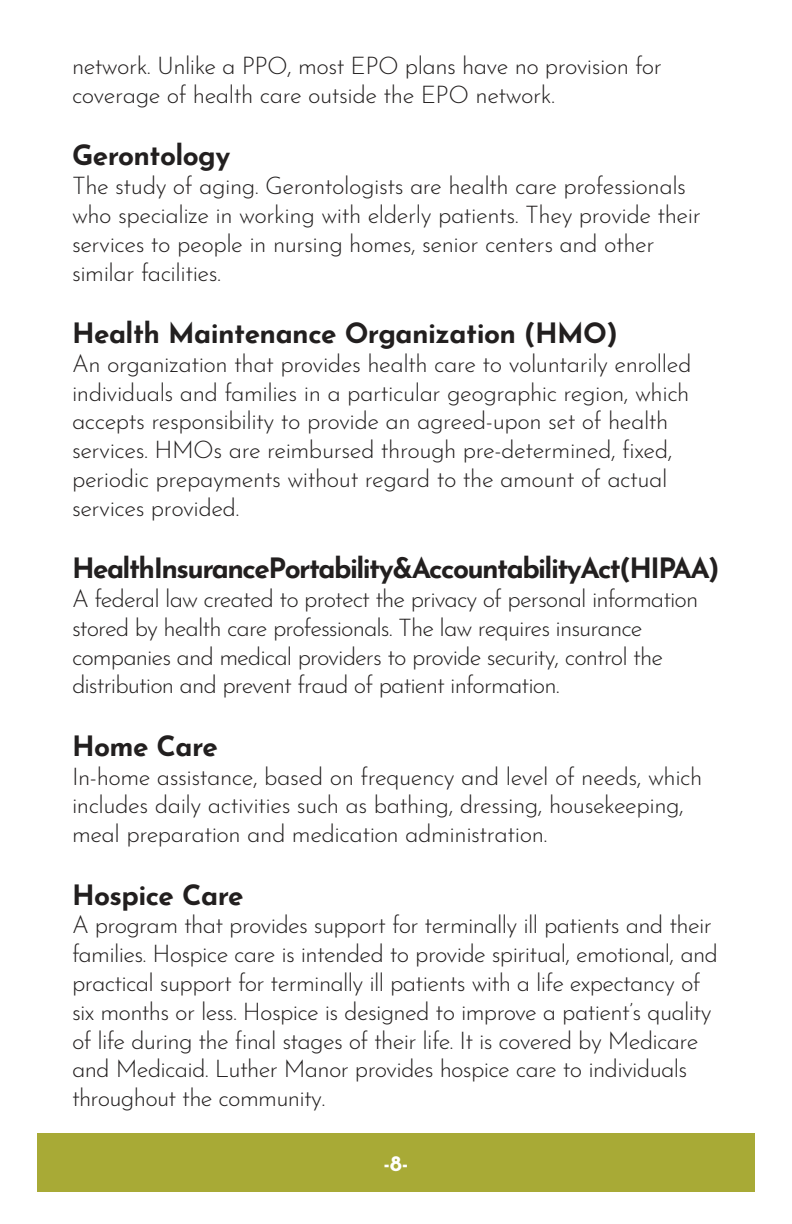
<style>
.page{position:relative;width:792px;height:1224px;background:#fff}
.page>*{position:absolute;margin:0;border:0;box-sizing:border-box;transform-origin:0 0}
.t1{font:700 28px "Josefin Sans";letter-spacing:-.02em;color:#221f1f}
.t2{font:700 28px "Josefin Sans";letter-spacing:-.055em;color:#221f1f}
.t3{font:300 24px/28.8px "Josefin Sans";letter-spacing:-.025em;color:#221f1f}
.t4{font:700 22px "Josefin Sans";color:#fff}
</style>
<div class="page">
<div style="left:37px;top:1134px;width:718px;height:58px;background:#a8aa36"></div>
<p class="t3" style="left:72px;top:49px;width:592px">network. Unlike a PPO, most EPO plans have no provision for coverage of health care outside the EPO network.</p>
<p class="t1" style="left:72px;top:143px;width:160px">Gerontology</p>
<p class="t3" style="left:72px;top:173px;width:630px">The study of aging. Gerontologists are health care professionals who specialize in working with elderly patients. They provide their services to people in nursing homes, senior centers and other similar facilities.</p>
<p class="t1" style="left:72px;top:321px;width:547px">Health Maintenance Organization (HMO)</p>
<p class="t3" style="left:72px;top:350px;width:621px">An organization that provides health care to voluntarily enrolled individuals and families in a particular geographic region, which accepts responsibility to provide an agreed-upon set of health services. HMOs are reimbursed through pre-determined, fixed, periodic prepayments without regard to the amount of actual services provided.</p>
<p class="t2" style="left:72px;top:556px;width:649px">Health Insurance Portability &amp; Accountability Act (HIPAA)</p>
<p class="t3" style="left:72px;top:582px;width:628px">A federal law created to protect the privacy of personal information stored by health care professionals. The law requires insurance companies and medical providers to provide security, control the distribution and prevent fraud of patient information.</p>
<p class="t1" style="left:72px;top:734px;width:148px">Home Care</p>
<p class="t3" style="left:72px;top:759px;width:632px">In-home assistance, based on frequency and level of needs, which includes daily activities such as bathing, dressing, housekeeping, meal preparation and medication administration.</p>
<p class="t1" style="left:72px;top:882px;width:173px">Hospice Care</p>
<p class="t3" style="left:72px;top:912px;width:648px">A program that provides support for terminally ill patients and their families. Hospice care is intended to provide spiritual, emotional, and practical support for terminally ill patients with a life expectancy of six months or less. Hospice is designed to improve a patient’s quality of life during the final stages of their life. It is covered by Medicare and Medicaid. Luther Manor provides hospice care to individuals throughout the community.</p>
<p class="t4" style="left:383px;top:1153px;width:27px">-8-</p>
</div>
